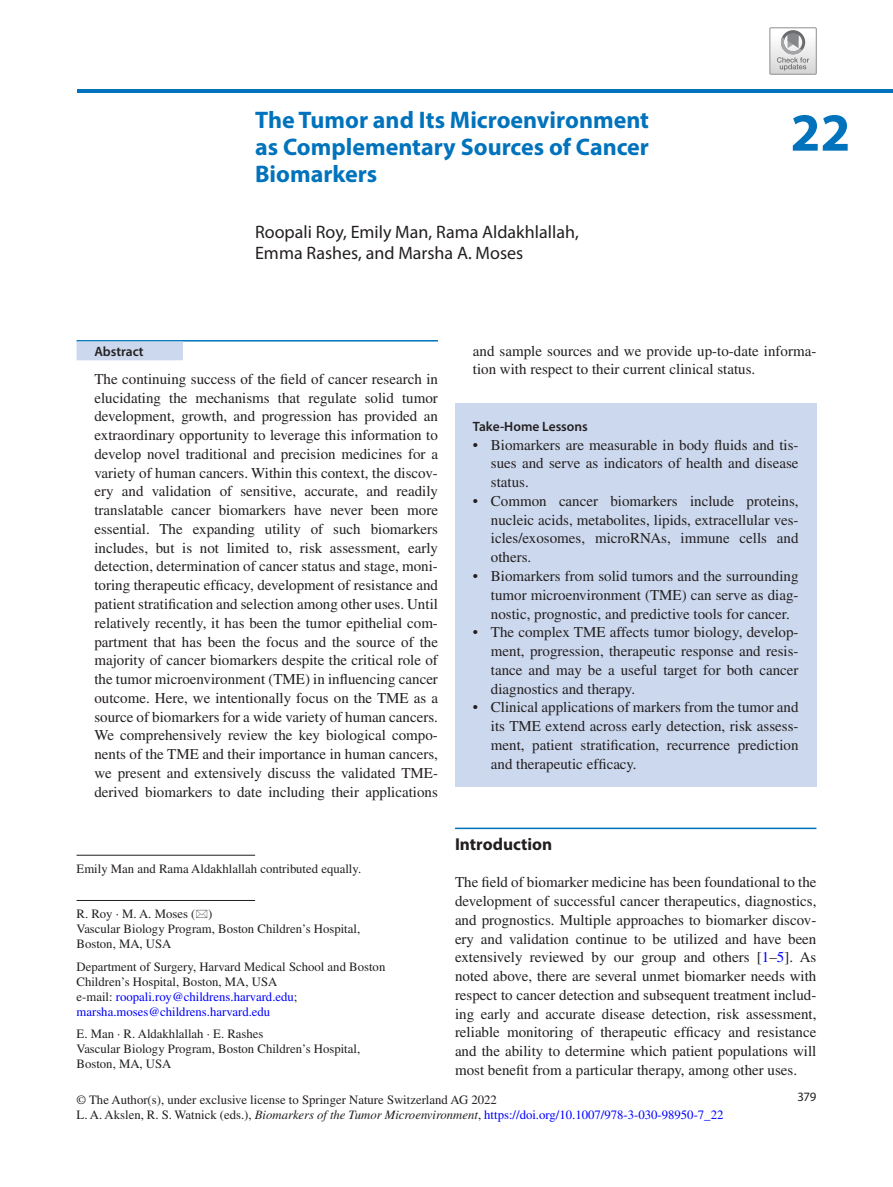
<style>
.page{position:relative;width:893px;height:1187px;background:#fff}
.page>*{position:absolute;margin:0;border:0;box-sizing:border-box;transform-origin:0 0}
.Chap_num{font:700 54px "Myriad Pro";color:#0073bc}
.Chap_title{font:700 24px/27px "Myriad Pro";color:#0073bc;text-align:justify}
.Chap_au{font:18px/21px "Myriad Pro";color:#231f20}
._1_hd{font:700 17.25px "Myriad Pro";color:#231f20}
.Abstract{font:15px/18.8px "Times LT Std";color:#231f20;text-align:justify}
.Text_flush{font:15px/18.8px "Times LT Std";color:#231f20;text-align:justify}
.B_1hd_Overview{font:600 13.5px "Myriad Pro";color:#231f20}
.Abst_hd{font:600 13.5px "Myriad Pro";color:#231f20}
.Chap_aff{font:12.75px/15px "Times LT Std";color:#231f20}
.Chap_aff__mul-author{font:12.75px/15px "Times LT Std";color:#231f20}
.Source{font:12.75px "Times LT Std";color:#00f}
.Chap_aff-2{font:12.75px/15px "Times LT Std";color:#00f}
.Source-2{font:12.75px "Times LT Std";color:#231f20}
.Article_Note_Top{font:12.75px "Times LT Std";color:#231f20}
.Chap_aff_top{font:12.75px "Times LT Std";color:#231f20}
.t1{font:12.75px "Myriad Pro";color:#231f20}
.s1{color:#00f}
.s2{color:#231f20}
.s3{font-style:italic;color:#231f20}
</style>
<div class="page">
<div style="left:770px;top:28px;width:46px;height:46px;border:1px solid #8c8e91"></div>
<svg style="left:777px;top:30px;width:32px;height:41px"></svg>
<hr style="left:77px;top:89px;width:816px;height:3px;background:#0073bc">
<hr style="left:77px;top:340px;width:361px;height:1px;background:#0073bc">
<div style="left:77px;top:341px;width:106px;height:19px;background:#ccd8ed"></div>
<hr style="left:455px;top:827px;width:361px;height:2px;background:#0073bc">
<div style="left:455px;top:403px;width:361px;height:383px;background:#ccd8ed"></div>
<hr style="left:77px;top:854px;width:178px;height:1px;background:#231f20">
<hr style="left:77px;top:900px;width:178px;height:1px;background:#231f20">
<h1 class="Chap_title" style="left:255px;top:106px;width:395px">The Tumor and Its Microenvironment as Complementary Sources of Cancer Biomarkers</h1>
<p class="Chap_au" style="left:255px;top:221px;width:325px">Roopali Roy, Emily Man, Rama Aldakhlallah,<br>Emma Rashes, and Marsha A. Moses</p>
<h1 class="Chap_num" style="left:790px;top:97px;width:61px">22</h1>
<h1 class="Abst_hd" style="left:94px;top:342px;width:51px">Abstract</h1>
<p class="Abstract" style="left:94px;top:369px;width:345px">The continuing success of the field of cancer research in elucidating the mechanisms that regulate solid tumor development, growth, and progression has provided an extraordinary opportunity to leverage this information to develop novel traditional and precision medicines for a variety of human cancers. Within this context, the discov&shy;ery and validation of sensitive, accurate, and readily translatable cancer biomarkers have never been more essential. The expanding utility of such biomarkers includes, but is not limited to, risk assessment, early detection, determination of cancer status and stage, moni&shy;toring therapeutic efficacy, development of resistance and patient stratification and selection among other uses. Until relatively recently, it has been the tumor epithelial com&shy;partment that has been the focus and the source of the majority of cancer biomarkers despite the critical role of the tumor microenvironment (TME) in influencing cancer outcome. Here, we intentionally focus on the TME as a source of biomarkers for a wide variety of human cancers.<br>We comprehensively review the key biological compo&shy;nents of the TME and their importance in human cancers, we present and extensively discuss the validated TME&shy;derived biomarkers to date including their applications</p>
<p class="Abstract" style="left:473px;top:341px;width:345px">and sample sources and we provide up-to-date informa&shy;tion with respect to their current clinical status.</p>
<p class="B_1hd_Overview" style="left:473px;top:418px;width:117px">Take-Home Lessons</p>
<p class="Abstract" style="left:491px;top:435px;width:309px;text-indent:-18px">• Biomarkers are measurable in body fluids and tis&shy;sues and serve as indicators of health and disease status.</p>
<p class="Abstract" style="left:491px;top:491px;width:309px;text-indent:-18px">• Common cancer biomarkers include proteins, nucleic acids, metabolites, lipids, extracellular ves&shy;icles/exosomes, microRNAs, immune cells and others.</p>
<p class="Abstract" style="left:491px;top:566px;width:309px;text-indent:-18px">• Biomarkers from solid tumors and the surrounding tumor microenvironment (TME) can serve as diag&shy;nostic, prognostic, and predictive tools for cancer.</p>
<p class="Abstract" style="left:491px;top:622px;width:309px;text-indent:-18px">• The complex TME affects tumor biology, develop&shy;ment, progression, therapeutic response and resis&shy;tance and may be a useful target for both cancer diagnostics and therapy.</p>
<p class="Abstract" style="left:491px;top:697px;width:309px;text-indent:-18px">• Clinical applications of markers from the tumor and its TME extend across early detection, risk assess&shy;ment, patient stratification, recurrence prediction and therapeutic efficacy.</p>
<h2 class="_1_hd" style="left:455px;top:832px;width:99px">Introduction</h2>
<p class="Text_flush" style="left:455px;top:872px;width:363px">The field of biomarker medicine has been foundational to the development of successful cancer therapeutics, diagnostics, and prognostics. Multiple approaches to biomarker discov&shy;ery and validation continue to be utilized and have been extensively reviewed by our group and others [<span class="s1">1</span>–<span class="s1">5</span>]. As noted above, there are several unmet biomarker needs with respect to cancer detection and subsequent treatment includ&shy;ing early and accurate disease detection, risk assessment, reliable monitoring of therapeutic efficacy and resistance and the ability to determine which patient populations will most benefit from a particular therapy, among other uses.</p>
<p class="Article_Note_Top" style="left:77px;top:861px;width:286px">Emily Man and Rama Aldakhlallah contributed equally.</p>
<p class="Chap_aff_top" style="left:77px;top:906px;width:137px">R. Roy · M. A. Moses ( )</p>
<p class="Chap_aff" style="left:77px;top:921px;width:285px">Vascular Biology Program, Boston Children’s Hospital,<br>Boston, MA, USA</p>
<p class="Chap_aff__mul-author" style="left:77px;top:958px;width:310px">Department of Surgery, Harvard Medical School and Boston<br>Children’s Hospital, Boston, MA, USA</p>
<p class="Chap_aff-2" style="left:77px;top:988px;width:222px"><span class="s2">e-mail:</span> roopali.roy@childrens.harvard.edu<span class="s2">; </span>marsha.moses@childrens.harvard.edu</p>
<p class="Chap_aff__mul-author" style="left:77px;top:1026px;width:188px">E. Man · R. Aldakhlallah · E. Rashes</p>
<p class="Chap_aff" style="left:77px;top:1041px;width:285px">Vascular Biology Program, Boston Children’s Hospital,<br>Boston, MA, USA</p>
<p class="Source-2" style="left:77px;top:1092px;width:422px">© The Author(s), under exclusive license to Springer Nature Switzerland AG 2022</p>
<p class="Source" style="left:77px;top:1107px;width:648px"><span class="s2">L. A. Akslen, R. S. Watnick (eds.),</span> <span class="s3">Biomarkers of the Tumor Microenvironment</span><span class="s2">,</span> https://doi.org/10.1007/978-3-030-98950-7_22</p>
<p class="t1" style="left:797px;top:1088px;width:21px">379</p>
</div>
